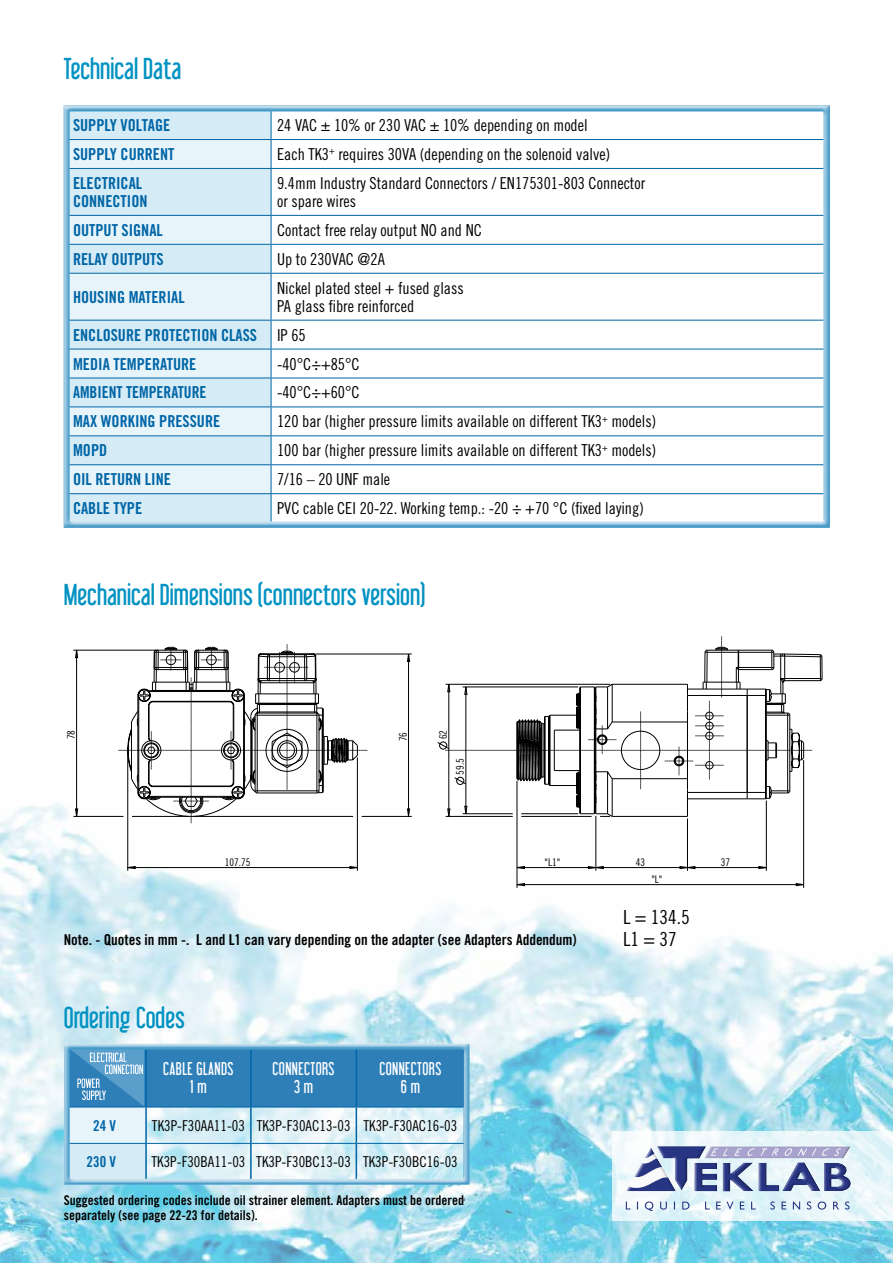
<style>
.page{position:relative;width:893px;height:1263px;background:#fff}
.page>*{position:absolute;margin:0;border:0;box-sizing:border-box;transform-origin:0 0}
.t1{font:27px "Libel Suit";color:#0092c2}
.t2{font:19.35px/22.4px "Trade Gothic LT Std Cn 18";color:#000}
.t3{font:16.5px/18px "Trade Gothic LT Std Cn 18";color:#000}
.t4{font:16.5px/18px "Trade Gothic LT Std Bd Cn 20";color:#0065a6}
.t5{font:16.5px/18px "Libel Suit";color:#fff;text-align:right}
.t6{font:16.5px "Trade Gothic LT Std Bd Cn 20";color:#0065a6;scale:.95 1}
.t7{font:15px "Trade Gothic LT Std Cn 18";color:#000}
.t8{font:15px "Trade Gothic LT Std Bd Cn 20";color:#000}
.t9{font:15px "Trade Gothic LT Std Bd Cn 20";color:#0065a6}
.t10{font:13.5px/15px "Trade Gothic LT Std Bd Cn 20";color:#000}
.t11{font:10.5px "Trade Gothic LT Std Cn 18";color:#000}
</style>
<div class="page">
<img style="left:0;top:803px;width:893px;height:460px">
<svg style="left:612px;top:1131px;width:281px;height:89px;fill:#e9f6fa"></svg>
<svg style="left:626px;top:1201px;width:223px;height:10px"></svg>
<svg style="left:626px;top:1146px;width:225px;height:45px"></svg>
<div style="left:61px;top:105px;width:770px;height:425px;background:#67c6e6;opacity:.75"></div>
<svg style="left:128px;top:866px;width:20px;height:3px"></svg>
<svg style="left:448px;top:871px;width:355px;height:17px"></svg>
<hr style="left:803px;top:760px;width:1px;height:128px;background:#000">
<hr style="left:128px;top:867px;width:229px;height:1px;background:#000">
<hr style="left:127px;top:752px;width:1px;height:119px;background:#000">
<svg style="left:73px;top:649px;width:45px;height:168px"></svg>
<hr style="left:73px;top:650px;width:83px;height:1px;background:#000">
<svg style="left:148px;top:817px;width:289px;height:54px"></svg>
<svg style="left:368px;top:653px;width:69px;height:164px"></svg>
<svg style="left:437px;top:636px;width:386px;height:235px"></svg>
<svg style="left:118px;top:644px;width:250px;height:179px"></svg>
<svg style="left:137px;top:687px;width:577px;height:126px"></svg>
<div style="left:61px;top:1043px;width:410px;height:144px;background:#67c6e6;opacity:.75"></div>
<h1 class="t1" style="left:64px;top:52px;width:119px">Technical Data</h1>
<p class="t4" style="left:73px;top:116px;width:97px">SUPPLY VOLTAGE</p>
<p class="t3" style="left:277px;top:116px;width:312px">24 VAC ± 10% or 230 VAC ± 10% depending on model</p>
<p class="t4" style="left:73px;top:145px;width:103px">SUPPLY CURRENT</p>
<p class="t3" style="left:277px;top:145px;width:335px">Each TK3<sup>+</sup> requires 30VA (depending on the solenoid valve)</p>
<p class="t4" style="left:73px;top:174px;width:76px">ELECTRICAL<br>CONNECTION</p>
<p class="t3" style="left:277px;top:174px;width:370px">9.4mm Industry Standard Connectors / EN175301-803 Connector or spare wires</p>
<p class="t4" style="left:73px;top:221px;width:84px">OUTPUT SIGNAL</p>
<p class="t3" style="left:277px;top:221px;width:206px">Contact free relay output NO and NC</p>
<p class="t4" style="left:73px;top:250px;width:8px">RELA</p>
<p class="t4" style="left:101px;top:250px;width:63px">Y OUTPUTS</p>
<p class="t3" style="left:277px;top:250px;width:109px">Up to 230VAC @2A</p>
<p class="t4" style="left:73px;top:288px;width:106px">HOUSING MATERIAL</p>
<p class="t3" style="left:277px;top:279px;width:188px">Nickel plated steel + fused glass<br>PA glass fibre reinforced</p>
<p class="t4" style="left:73px;top:326px;width:32px">ENCLOSU</p>
<p class="t4" style="left:126px;top:326px;width:111px">RE PROTECTION CLASS</p>
<p class="t3" style="left:277px;top:326px;width:30px">IP 65</p>
<p class="t4" style="left:73px;top:354px;width:123px">MED IA TEMPERATURE</p>
<p class="t3" style="left:277px;top:354px;width:84px">-40°C÷+85°C</p>
<p class="t6" style="left:73px;top:382px;width:140px">AMBIENT TEMPERATURE</p>
<p class="t3" style="left:277px;top:383px;width:84px">-40°C÷+60°C</p>
<p class="t4" style="left:73px;top:412px;width:111px">MAX WORKING PRESSU</p>
<p class="t4" style="left:205px;top:412px;width:15px">RE</p>
<p class="t3" style="left:277px;top:412px;width:381px">120 bar (higher pressure limits available on different TK3<sup>+</sup> models)</p>
<p class="t4" style="left:73px;top:441px;width:36px">MOPD</p>
<p class="t3" style="left:277px;top:441px;width:381px">100 bar (higher pressure limits available on different TK3<sup>+</sup> models)</p>
<p class="t4" style="left:73px;top:470px;width:98px">OIL RETURN LINE</p>
<p class="t3" style="left:277px;top:470px;width:115px">7/16 – 20 UNF male</p>
<p class="t4" style="left:73px;top:499px;width:69px">CABLE TYPE</p>
<p class="t3" style="left:277px;top:499px;width:368px">PVC cable CEI 20-22. Working temp.: -20 ÷ +70 °C (fixed laying)</p>
<h1 class="t1" style="left:64px;top:578px;width:363px">Mechanical Dimensions (connectors version)</h1>
<p class="t11" style="left:65px;top:739px;width:11px;rotate:-90deg">78</p>
<p class="t11" style="left:397px;top:741px;width:11px;rotate:-90deg">76</p>
<p class="t11" style="left:437px;top:739px;width:11px;rotate:-90deg">62</p>
<p class="t11" style="left:454px;top:775px;width:18px;rotate:-90deg">59.5</p>
<p class="t11" style="left:225px;top:856px;width:27px">107.75</p>
<p class="t11" style="left:544px;top:856px;width:17px">"L1"</p>
<p class="t11" style="left:636px;top:856px;width:11px">43</p>
<p class="t11" style="left:721px;top:856px;width:11px">37</p>
<p class="t11" style="left:651px;top:873px;width:13px">"L"</p>
<p class="t8" style="left:64px;top:930px;width:514px">NOTE. - QUOTES IN MM -. L AND L1 CAN VARY DEPENDING ON THE ADAPTER (SEE ADAPTERS ADDENDUM)</p>
<h1 class="t1" style="left:64px;top:1001px;width:123px">Ordering Codes</h1>
<p class="t5" style="left:163px;top:1060px;width:47px">cable glandS<br>1 m</p>
<p class="t5" style="left:273px;top:1060px;width:8px">connector</p>
<p class="t5" style="left:329px;top:1060px;width:8px">s</p>
<p class="t5" style="left:294px;top:1078px;width:21px">3 m</p>
<p class="t5" style="left:379px;top:1060px;width:8px">connector</p>
<p class="t5" style="left:435px;top:1060px;width:8px">s</p>
<p class="t5" style="left:401px;top:1078px;width:21px">6 m</p>
<p class="t9" style="left:93px;top:1116px;width:24px">24 V</p>
<p class="t7" style="left:152px;top:1116px;width:307px">TK3P-F30AA11-03 TK3P-F30AC13-03 TK3P-F30AC16-03</p>
<p class="t9" style="left:87px;top:1152px;width:31px">230 V</p>
<p class="t7" style="left:152px;top:1153px;width:308px">TK3P-F30BA11-03 TK3P-F30BC13-03 TK3P-F30BC16-03</p>
<p class="t10" style="left:64px;top:1192px;width:402px">SUGGESTED ORDERING CODES INCLUDE OIL STRAINER ELEMENT. ADAPTERS MUST BE ORDERED<br>SEPARATELY (SEE PAGE 22-23 FOR DETAILS).</p>
<p class="t2" style="left:623px;top:905px;width:68px">L = 134.5<br>L1 = 37</p>
</div>
